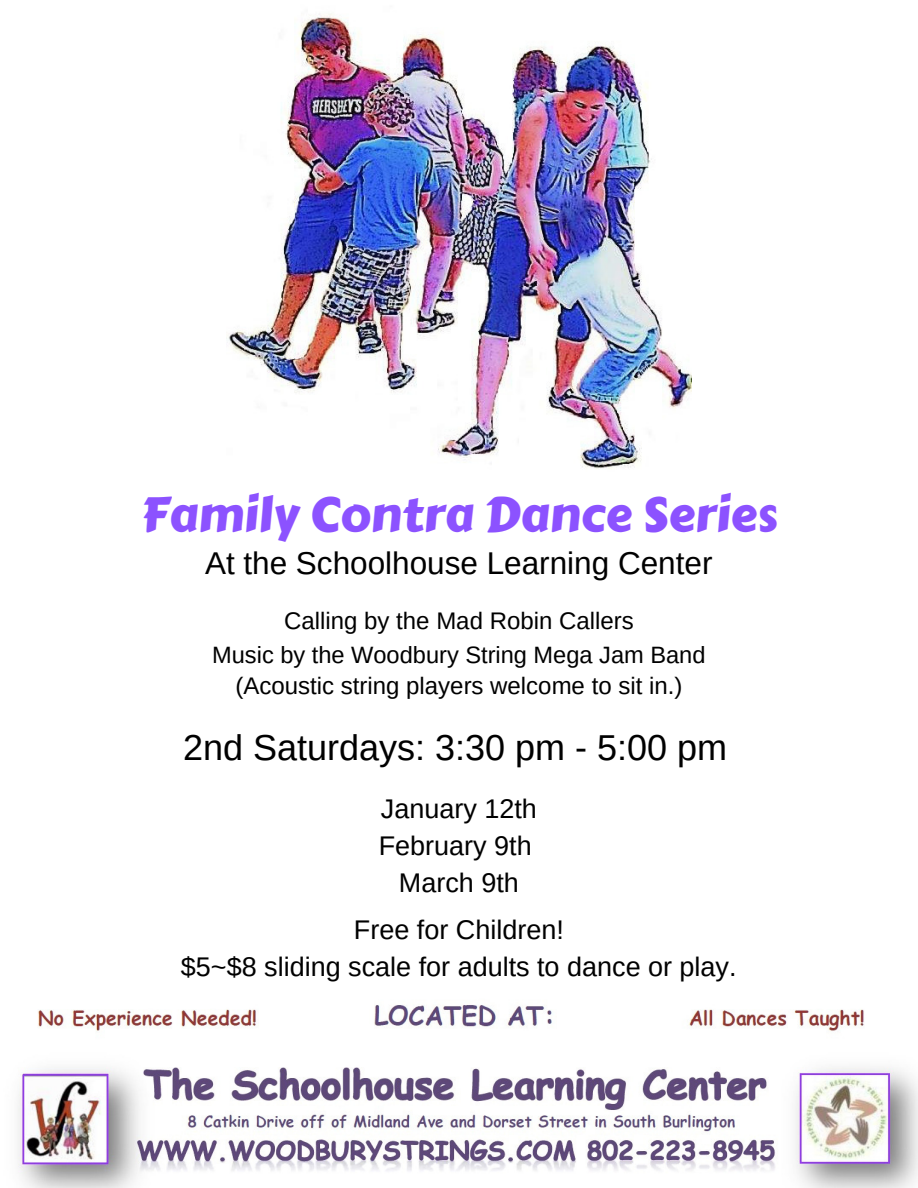
<style>
.page{position:relative;width:918px;height:1188px;background:#fff}
.page>*{position:absolute;margin:0;border:0;box-sizing:border-box;transform-origin:0 0}
.t1{font:48px "Carter One";color:#8c52ff}
.t2{font:36px "Arimo";color:#000}
.t3{font:31.5px "Arimo";color:#000}
.t4{font:27px/37.2px "Arimo";color:#000;text-align:center}
.t5{font:24px "Arimo";color:#000}
.t6{font:23.7px "Arimo";color:#000}
</style>
<div class="page">
<img style="left:226px;top:14px;width:466px;height:455px">
<img style="left:18px;top:1004px;width:900px;height:184px">
<h1 class="t1" style="left:141px;top:478px;width:638px">Family Contra Dance Series</h1>
<p class="t3" style="left:205px;top:545px;width:509px">At the Schoolhouse Learning Center</p>
<p class="t5" style="left:284px;top:607px;width:351px">Calling by the Mad Robin Callers</p>
<p class="t6" style="left:212px;top:641px;width:495px">Music by the Woodbury String Mega Jam Band</p>
<p class="t5" style="left:236px;top:673px;width:448px">(Acoustic string players welcome to sit in.)</p>
<h2 class="t2" style="left:183px;top:727px;width:545px">2nd Saturdays: 3:30 pm - 5:00 pm</h2>
<p class="t4" style="left:379px;top:790px;width:160px">January 12th<br>February 9th<br>March 9th</p>
<p class="t4" style="left:181px;top:911px;width:557px">Free for Children!<br>$5~$8 sliding scale for adults to dance or play.</p>
</div>
